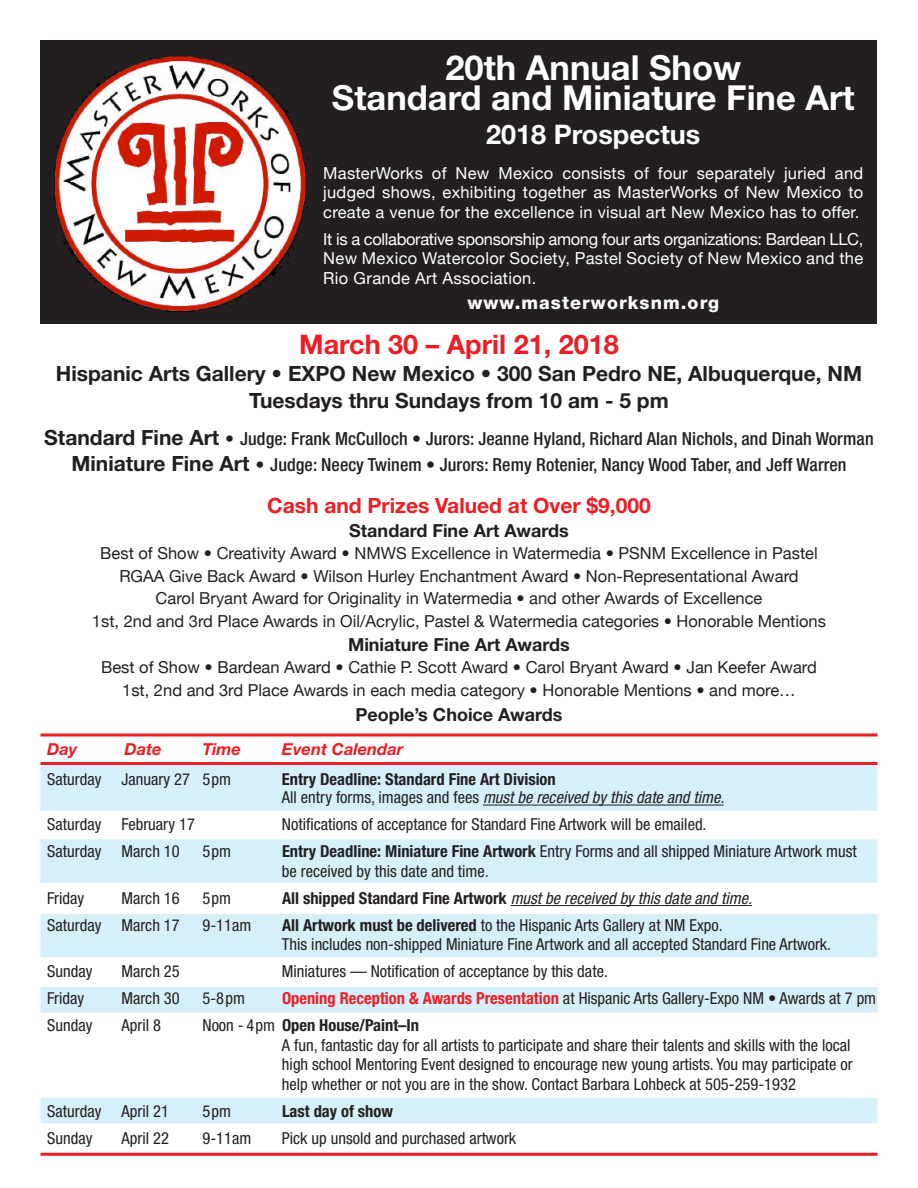
<style>
.page{position:relative;width:918px;height:1188px;background:#fff}
.page>*{position:absolute;margin:0;border:0;box-sizing:border-box;transform-origin:0 0}
.t1{font:700 34.5px/30px "Helvetica Neue";color:#fff;text-align:center}
.t2{font:700 27px "Helvetica Neue";color:#ee1d23}
.t3{font:700 27px "Helvetica Neue";color:#fff}
.t4{font:700 21px/27px "Helvetica Neue";color:#231f20;text-align:center}
.t5{font:700 21px "Helvetica Neue";color:#ee1d23}
.t6{font:500 condensed 18px/25.2px "Helvetica Neue";letter-spacing:.005em;color:#231f20;text-align:center}
.t7{font:700 18px "Helvetica Neue";color:#231f20}
.t8{font:800 18px "Helvetica Neue";letter-spacing:.06em;color:#fff}
.t9{font:condensed 16.5px/19.5px "Helvetica Neue";color:#231f20}
.t10{font:16.5px/22.5px "Helvetica Neue";color:#231f20;text-align:center}
.t11{font:16.5px/19.6px "Helvetica Neue";letter-spacing:.02em;color:#fff;text-align:justify}
.t12{font:700 condensed 16.5px/18.8px "Helvetica Neue";color:#231f20}
.t13{font:italic condensed 16.5px "Helvetica Neue";color:#231f20}
.t14{font:italic 700 16.5px "Helvetica Neue";color:#ee1d23}
.s1{font-weight:700;font-stretch:normal;font-size:21px}
.s2{font-weight:500;font-stretch:condensed}
.s3{font-weight:400}
.s4{font-weight:400;font-style:italic}
.s5{font-weight:700}
.s6{font-weight:700;font-style:normal}
.s7{font-weight:700;color:#ee1d23}
</style>
<div class="page">
<div style="left:40px;top:839px;width:838px;height:44px;background:#d6f0fb"></div>
<div style="left:40px;top:914px;width:838px;height:43px;background:#d6f0fb"></div>
<div style="left:40px;top:987px;width:838px;height:26px;background:#d6f0fb"></div>
<div style="left:40px;top:1098px;width:838px;height:25px;background:#d6f0fb"></div>
<div style="left:40px;top:764px;width:838px;height:47px;background:#d6f0fb"></div>
<hr style="left:483px;top:805px;width:241px;height:1px;background:#231f20">
<hr style="left:511px;top:905px;width:241px;height:1px;background:#231f20">
<div style="left:40px;top:40px;width:837px;height:284px;background:#231f20"></div>
<hr style="left:40px;top:733px;width:838px;height:3px;background:#ee1d23">
<hr style="left:40px;top:762px;width:838px;height:3px;background:#ee1d23">
<hr style="left:40px;top:1153px;width:838px;height:3px;background:#ee1d23">
<img style="left:63px;top:56px;width:242px;height:256px">
<h1 class="t1" style="left:332px;top:52px;width:524px">20th Annual Show<br>Standard and Miniature Fine Art</h1>
<h2 class="t3" style="left:486px;top:118px;width:216px">2018 Prospectus</h2>
<p class="t11" style="left:323px;top:163px;width:541px">MasterWorks of New Mexico consists of four separately juried and judged shows, exhibiting together as MasterWorks of New Mexico to create a venue for the excellence in visual art New Mexico has to offer.</p>
<p class="t11" style="left:323px;top:229px;width:542px">It is a collaborative sponsorship among four arts organizations: Bardean LLC, New Mexico Watercolor Society, Pastel Society of New Mexico and the Rio Grande Art Association.</p>
<p class="t8" style="left:467px;top:292px;width:253px">www.masterworksnm.org</p>
<h2 class="t2" style="left:299px;top:328px;width:321px">March 30 – April 21, 2018</h2>
<p class="t4" style="left:56px;top:360px;width:808px">Hispanic Arts Gallery • EXPO New Mexico • 300 San Pedro NE, Albuquerque, NM<br>Tuesdays thru Sundays from 10 am - 5 pm</p>
<p class="t6" style="left:44px;top:426px;width:831px"><span class="s1">Standard Fine Art</span> • Judge: Frank McCulloch • Jurors: Jeanne Hyland, Richard Alan Nichols, and Dinah Worman<br><span class="s1">Miniature Fine Art</span> • Judge: Neecy Twinem • Jurors: Remy Rotenier, Nancy Wood Taber, and Jeff Warren</p>
<p class="t5" style="left:267px;top:492px;width:385px">Cash and Prizes Valued at Over $9,000</p>
<p class="t7" style="left:349px;top:519px;width:221px">Standard Fine Art Awards</p>
<p class="t10" style="left:92px;top:542px;width:736px">Best of Show • Creativity Award • NMWS Excellence in Watermedia • PSNM Excellence in Pastel RGAA Give Back Award • Wilson Hurley Enchantment Award • Non-Representational Award<br>Carol Bryant Award for Originality in Watermedia • and other Awards of Excellence<br>1st, 2nd and 3rd Place Awards in Oil/Acrylic, Pastel &amp; Watermedia categories • Honorable Mentions</p>
<p class="t7" style="left:348px;top:633px;width:223px">Miniature Fine Art Awards</p>
<p class="t10" style="left:101px;top:656px;width:717px">Best of Show <span class="s2">•</span> Bardean Award • Cathie P. Scott Award • Carol Bryant Award • Jan Keefer Award<br>1st, 2nd and 3rd Place Awards in each media category • Honorable Mentions • and more…</p>
<p class="t7" style="left:355px;top:703px;width:209px">People’s Choice Awards</p>
<p class="t14" style="left:47px;top:739px;width:32px">Day</p>
<p class="t14" style="left:125px;top:739px;width:39px">Date</p>
<p class="t14" style="left:202px;top:739px;width:40px">Time</p>
<p class="t14" style="left:282px;top:739px;width:123px">Event Calendar</p>
<p class="t9" style="left:47px;top:769px;width:185px">Saturday January 27 5pm</p>
<p class="t12" style="left:282px;top:769px;width:444px">Entry Deadline: Standard Fine Art Division<br><span class="s3">All entry forms, images and fees</span> <span class="s4">must be received by this date and time.</span></p>
<p class="t9" style="left:47px;top:815px;width:149px">Saturday February 17</p>
<p class="t9" style="left:282px;top:815px;width:426px">Notifications of acceptance for Standard Fine Artwork will be emailed.</p>
<p class="t9" style="left:47px;top:842px;width:134px">Saturday March 10</p>
<p class="t9" style="left:202px;top:842px;width:30px">5pm</p>
<p class="t9" style="left:282px;top:842px;width:576px"><span class="s5">Entry Deadline: Miniature Fine Artwork</span> Entry Forms and all shipped Miniature Artwork must be received by this date and time.</p>
<p class="t9" style="left:47px;top:888px;width:38px">Friday</p>
<p class="t9" style="left:122px;top:888px;width:60px">March 16</p>
<p class="t9" style="left:202px;top:888px;width:30px">5pm</p>
<p class="t13" style="left:282px;top:889px;width:472px"><span class="s6">All shipped Standard Fine Artwork</span> must be received by this date and time.</p>
<p class="t9" style="left:47px;top:915px;width:134px">Saturday March 17</p>
<p class="t9" style="left:202px;top:915px;width:50px">9-11am</p>
<p class="t9" style="left:282px;top:915px;width:551px"><span class="s5">All Artwork must be delivered</span> to the Hispanic Arts Gallery at NM Expo.<br>This includes non-shipped Miniature Fine Artwork and all accepted Standard Fine Artwork.</p>
<p class="t9" style="left:47px;top:962px;width:47px">Sunday</p>
<p class="t9" style="left:122px;top:962px;width:60px">March 25</p>
<p class="t9" style="left:282px;top:962px;width:327px">Miniatures — Notification of acceptance by this date.</p>
<p class="t9" style="left:47px;top:989px;width:38px">Friday</p>
<p class="t9" style="left:122px;top:989px;width:60px">March 30</p>
<p class="t9" style="left:202px;top:989px;width:44px">5-8pm</p>
<p class="t9" style="left:282px;top:989px;width:596px"><span class="s7">Opening Reception &amp; Awards Presentation</span> at Hispanic Arts Gallery-Expo NM • Awards at 7 pm</p>
<p class="t9" style="left:47px;top:1016px;width:47px">Sunday</p>
<p class="t9" style="left:121px;top:1016px;width:41px">April 8</p>
<p class="t9" style="left:282px;top:1016px;width:572px;text-indent:-79px">Noon - 4pm <span class="s5">Open House/Paint–In<br></span>A fun, fantastic day for all artists to participate and share their talents and skills with the local high school Mentoring Event designed to encourage new young artists. You may participate or help whether or not you are in the show. Contact Barbara Lohbeck at 505-259-1932</p>
<p class="t9" style="left:47px;top:1101px;width:123px">Saturday April 21</p>
<p class="t9" style="left:202px;top:1101px;width:30px">5pm</p>
<p class="t12" style="left:282px;top:1101px;width:113px">Last day of show</p>
<p class="t9" style="left:47px;top:1128px;width:47px">Sunday</p>
<p class="t9" style="left:122px;top:1128px;width:49px">April 22</p>
<p class="t9" style="left:202px;top:1128px;width:50px">9-11am</p>
<p class="t9" style="left:282px;top:1128px;width:236px">Pick up unsold and purchased artwork</p>
</div>
